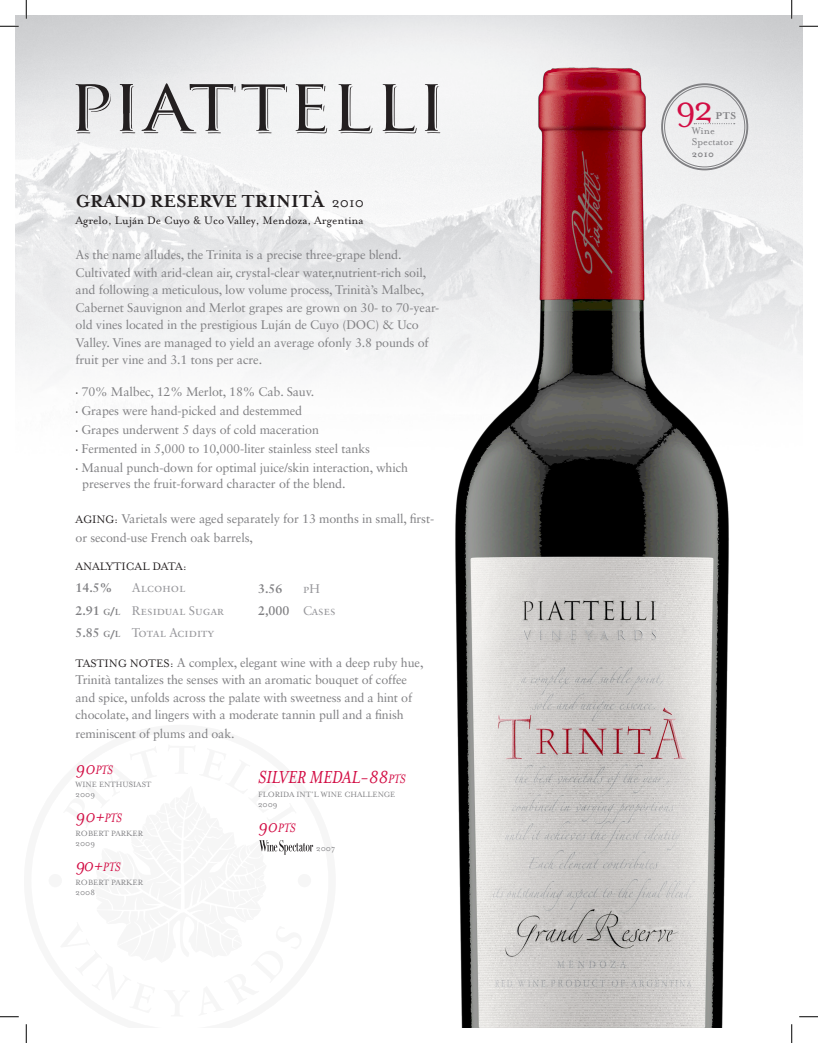
<style>
.page{position:relative;width:818px;height:1043px;background:#fff}
.page>*{position:absolute;margin:0;border:0;box-sizing:border-box;transform-origin:0 0}
.t1{font:39.25px "Mrs Eaves Roman";color:#d20d44}
.t2{font:italic 20px "Mrs Eaves";letter-spacing:-.01em;color:#d20d44}
.t3{font:700 20px "Mrs Eaves";color:#231f20}
.t4{font:italic 14px "Mrs Eaves";letter-spacing:-.02em;color:#d20d44}
.t5{font:12.5px/17.5px "Sabon LT Std";letter-spacing:-.01em;color:#808083}
.t6{font:12.5px "Mrs Eaves Roman";color:#231f20}
.t7{font:12.5px/22.5px "Sabon LT Std";color:#97979b}
.t8{font:700 12.5px "Sabon LT Std";color:#808083}
.t9{font:11.25px "Mrs Eaves Roman";color:#808083}
.t10{font:700 11.25px "Mrs Eaves";color:#808083}
.t11{font:700 10px "Mrs Eaves";color:#808083}
.t12{font:8.75px "Mrs Eaves Roman";color:#808083}
.s1{font-family:"Mrs Eaves Roman";font-weight:400;font-size:15.62px}
.s2{font-family:"Minion Pro";color:#231f20}
.s3{font-family:"Mrs Eaves Roman";color:#231f20}
.s4{font-weight:700;color:#808083}
.s5{font-weight:700;font-size:8.75px;color:#808083}
.s6{font-weight:400;color:#97979b}
.s7{font-size:20px}
.s8{font-size:14px}
</style>
<div class="page">
<img style="left:15px;top:15px;width:787px;height:379px">
<div style="left:49px;top:873px;width:13px;height:14px;background:#f6f6f6;border-radius:50%"></div>
<img style="left:374px;top:49px;width:428px;height:979px">
<svg style="left:295px;top:84px;width:32px;height:49px"></svg>
<svg style="left:76px;top:84px;width:38px;height:49px;background:#b1b1b2"></svg>
<svg style="left:338px;top:84px;width:34px;height:49px"></svg>
<svg style="left:425px;top:84px;width:15px;height:49px"></svg>
<svg style="left:241px;top:84px;width:46px;height:49px"></svg>
<svg style="left:382px;top:84px;width:34px;height:49px"></svg>
<svg style="left:120px;top:84px;width:15px;height:49px"></svg>
<svg style="left:141px;top:83px;width:94px;height:50px"></svg>
<div style="left:661px;top:83px;width:87px;height:87px;border:2px solid #808083;border-radius:50%"></div>
<div style="left:664px;top:86px;width:81px;height:81px;border:1px solid #808083;border-radius:50%"></div>
<svg style="left:694px;top:123px;width:40px;height:1px"></svg>
<svg style="left:259px;top:840px;width:54px;height:15px"></svg>
<svg style="left:0;top:25px;width:19px;height:2px"></svg>
<svg style="left:799px;top:25px;width:19px;height:2px"></svg>
<svg style="left:0;top:1016px;width:19px;height:1px"></svg>
<svg style="left:799px;top:1015px;width:19px;height:2px"></svg>
<svg style="left:25px;top:0;width:2px;height:19px"></svg>
<svg style="left:25px;top:1024px;width:2px;height:18px"></svg>
<svg style="left:790px;top:0;width:2px;height:19px"></svg>
<svg style="left:790px;top:1024px;width:2px;height:18px"></svg>
<p class="t3" style="left:76px;top:189px;width:290px">GRAND RESERVE TRINITÀ <span class="s1">2010</span></p>
<p class="t6" style="left:76px;top:214px;width:289px">Agrelo, Luján De Cuyo &amp; Uco Valley, Mendoza, Argentina</p>
<p class="t5" style="left:76px;top:246px;width:365px">As the name alludes, the Trinita is a precise three-grape blend.<br>Cultivated with arid-clean air, crystal-clear water,nutrient-rich soil, and following a meticulous, low volume process, Trinità’s Malbec, Cabernet Sauvignon and Merlot grapes are grown on 30- to 70-year&shy;old vines located in the prestigious Luján de Cuyo (DOC) &amp; Uco Valley. Vines are managed to yield an average ofonly 3.8 pounds of fruit per vine and 3.1 tons per acre.</p>
<p class="t5" style="left:76px;top:383px;width:240px"><span class="s2">·</span> 70% Malbec, 12% Merlot, 18% Cab. Sauv.</p>
<p class="t5" style="left:76px;top:402px;width:228px"><span class="s2">·</span> Grapes were hand-picked and destemmed</p>
<p class="t5" style="left:76px;top:421px;width:245px"><span class="s2">·</span> Grapes underwent 5 days of cold maceration</p>
<p class="t5" style="left:76px;top:440px;width:296px"><span class="s2">·</span> Fermented in 5,000 to 10,000-liter stainless steel tanks</p>
<p class="t5" style="left:76px;top:459px;width:334px"><span class="s2">·</span> Manual punch-down for optimal juice/skin interaction, which</p>
<p class="t5" style="left:82px;top:475px;width:265px">preserves the fruit-forward character of the blend.</p>
<p class="t5" style="left:76px;top:509px;width:360px;line-height:19px"><span class="s3">AGING:</span> Varietals were aged separately for 13 months in small, first&shy;or second-use French oak barrels,</p>
<p class="t6" style="left:76px;top:559px;width:113px">ANALYTICAL DATA:</p>
<p class="t8" style="left:76px;top:580px;width:38px">14.5%</p>
<p class="t7" style="left:132px;top:576px;width:55px">Alcohol</p>
<p class="t7" style="left:76px;top:599px;width:150px"><span class="s4">2.91</span> <span class="s5">g</span><span class="s4">/</span><span class="s5">l</span> Residual Sugar<br><span class="s4">5.85</span> <span class="s5">g</span><span class="s4">/</span><span class="s5">l</span> Total Acidity</p>
<p class="t8" style="left:258px;top:580px;width:26px">3.56</p>
<p class="t7" style="left:303px;top:577px;width:18px">pH</p>
<p class="t8" style="left:258px;top:603px;width:79px">2,000 <span class="s6">Cases</span></p>
<p class="t5" style="left:76px;top:653px;width:349px"><span class="s3">TASTING NOTES:</span> A complex, elegant wine with a deep ruby hue, Trinità tantalizes the senses with an aromatic bouquet of coffee and spice, unfolds across the palate with sweetness and a hint of chocolate, and lingers with a moderate tannin pull and a finish</p>
<p class="t5" style="left:76px;top:725px;width:161px">reminiscent of plums and oak.</p>
<p class="t4" style="left:76px;top:761px;width:39px"><span class="s7">90</span>PTS</p>
<p class="t12" style="left:76px;top:780px;width:77px">WINE ENTHUSIAST</p>
<p class="t12" style="left:76px;top:790px;width:21px">2009</p>
<p class="t2" style="left:76px;top:805px;width:48px">90+<span class="s8">PTS</span></p>
<p class="t12" style="left:76px;top:828px;width:69px">ROBERT PARKER</p>
<p class="t12" style="left:76px;top:838px;width:21px">2009</p>
<p class="t2" style="left:76px;top:854px;width:47px">90+<span class="s8">PTS</span></p>
<p class="t12" style="left:76px;top:877px;width:69px">ROBERT PARKER</p>
<p class="t12" style="left:76px;top:887px;width:21px">2008</p>
<p class="t2" style="left:258px;top:766px;width:149px">SILVER MEDAL-88<span class="s8">PTS</span></p>
<p class="t12" style="left:258px;top:789px;width:139px">FLORIDA INT’L WINE CHALLENGE</p>
<p class="t12" style="left:258px;top:800px;width:21px">2009</p>
<p class="t4" style="left:258px;top:820px;width:39px"><span class="s7">90</span>PTS</p>
<p class="t12" style="left:316px;top:843px;width:21px">2007</p>
<p class="t1" style="left:675px;top:87px;width:40px">92</p>
<p class="t10" style="left:715px;top:109px;width:22px">PTS</p>
<p class="t9" style="left:691px;top:124px;width:24px">Wine</p>
<p class="t9" style="left:691px;top:136px;width:43px">Spectator</p>
<p class="t11" style="left:691px;top:148px;width:24px">2010</p>
</div>
